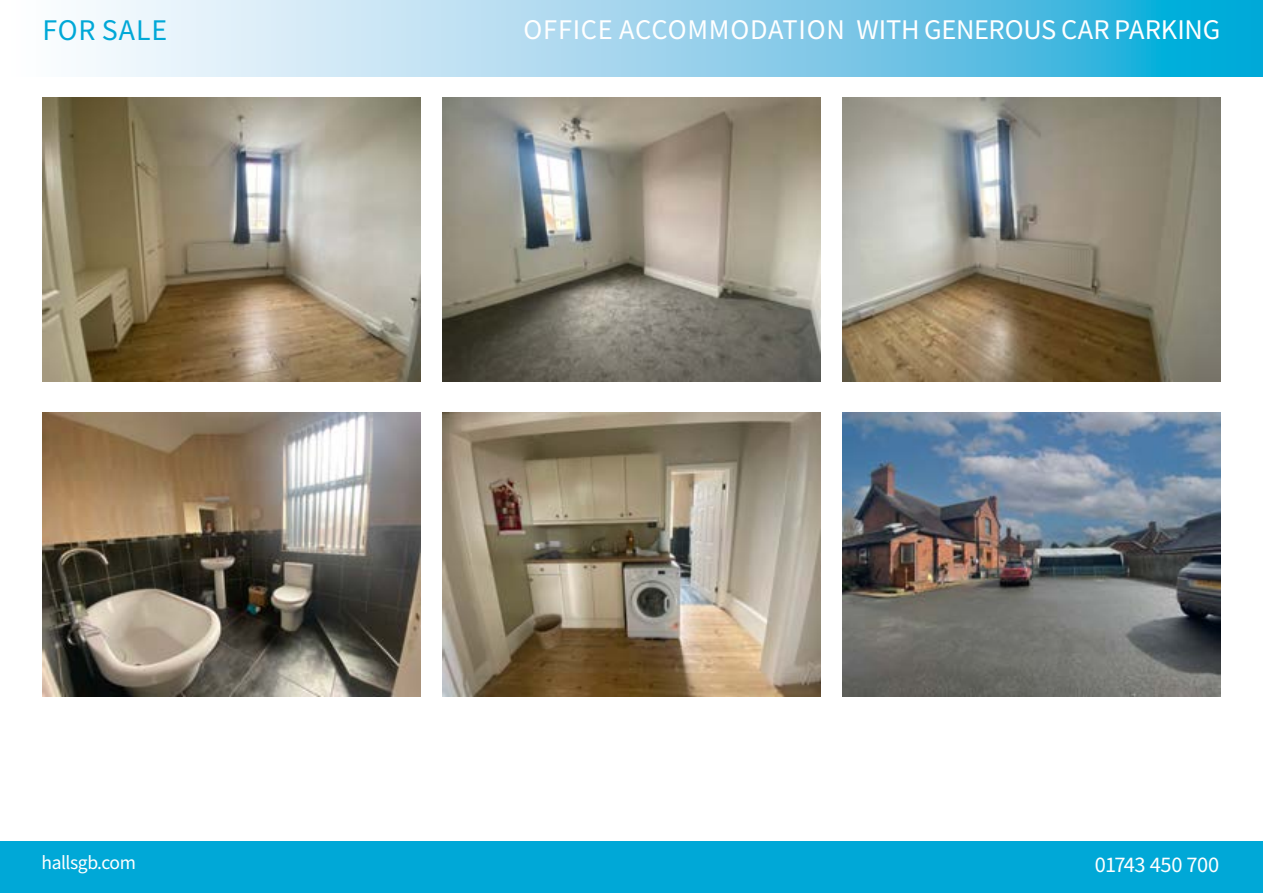
<style>
.page{position:relative;width:1263px;height:893px;background:#fff}
.page>*{position:absolute;margin:0;border:0;box-sizing:border-box;transform-origin:0 0}
.t1{font:30px "Source Sans Variable";letter-spacing:.025em;color:#00a8d7}
.t2{font:28.5px "Source Sans Variable";color:#fff}
.t3{font:22.35px "Source Sans Variable";letter-spacing:-.025em;color:#fff}
.t4{font:19.5px "Source Sans Variable";letter-spacing:-.02em;color:#fff}
</style>
<div class="page">
<img style="left:43px;top:412px;width:378px;height:284px">
<img style="left:43px;top:98px;width:378px;height:284px">
<img style="left:842px;top:98px;width:378px;height:284px">
<img style="left:442px;top:98px;width:379px;height:284px">
<img style="left:442px;top:412px;width:379px;height:284px">
<img style="left:842px;top:412px;width:378px;height:284px">
<div style="left:0;top:842px;width:1263px;height:51px;background:#00a8d7"></div>
<svg style="left:86px;top:0;width:1177px;height:77px;background:#8fd1eb"></svg>
<p class="t1" style="left:43px;top:11px;width:126px">FOR SALE</p>
<p class="t2" style="left:524px;top:12px;width:698px">OFFICE ACCOMMODATION WITH GENEROUS CAR PARKING</p>
<p class="t4" style="left:41px;top:851px;width:96px">hallsgb.com</p>
<p class="t3" style="left:1095px;top:851px;width:126px">01743 450 700</p>
</div>
